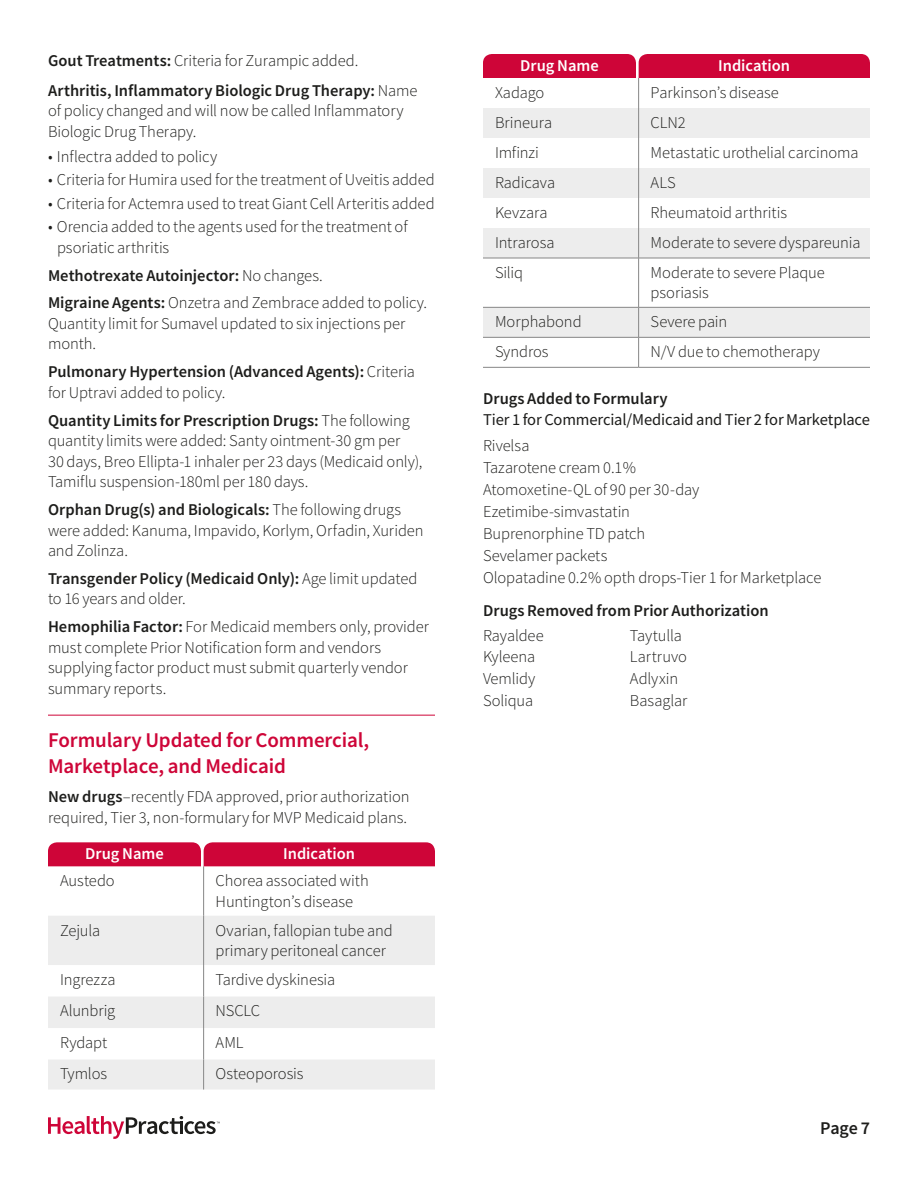
<style>
.page{position:relative;width:918px;height:1188px;background:#fff}
.page>*{position:absolute;margin:0;border:0;box-sizing:border-box;transform-origin:0 0}
.Article_Title{font:600 21px/26.1px "Source Sans Pro";letter-spacing:-.005em;color:#ce0538}
.t1{font:600 18px "Source Sans Pro";color:#1d1d1b}
.Article_Text{font:300 16.5px/20.4px "Source Sans Pro";letter-spacing:-.005em;color:#1d1d1b}
.Bullet_Article_Text{font:300 16.5px/20.4px "Source Sans Pro";letter-spacing:-.005em;color:#1d1d1b}
.Article_Text-2{font:600 16.5px/20.4px "Source Sans Pro";color:#1d1d1b}
.Article_Text-3{font:16.5px/20.4px "Source Sans Pro";letter-spacing:-.01em;color:#1d1d1b}
.t2{font:600 16.5px "Source Sans Pro";color:#fff}
.s1{font-weight:600}
.s2{font-weight:300}
</style>
<div class="page">
<svg style="left:48px;top:1116px;width:172px;height:23px"></svg>
<hr style="left:48px;top:715px;width:387px;height:1px;background:#ce0538">
<div style="left:48px;top:916px;width:387px;height:49px;background:#ededed"></div>
<svg style="left:48px;top:997px;width:387px;height:93px"></svg>
<hr style="left:203px;top:866px;width:1px;height:50px;background:#878787">
<hr style="left:203px;top:916px;width:1px;height:49px;background:#878787">
<hr style="left:203px;top:965px;width:1px;height:32px;background:#878787">
<hr style="left:203px;top:997px;width:1px;height:31px;background:#878787">
<hr style="left:203px;top:1028px;width:1px;height:32px;background:#878787">
<hr style="left:203px;top:1060px;width:1px;height:30px;background:#878787">
<div style="left:48px;top:842px;width:387px;height:24px;background:#ce0538"></div>
<svg style="left:483px;top:108px;width:387px;height:229px;fill:#ededed"></svg>
<hr style="left:638px;top:78px;width:1px;height:30px;background:#878787">
<hr style="left:638px;top:108px;width:1px;height:30px;background:#878787">
<hr style="left:638px;top:138px;width:1px;height:30px;background:#878787">
<hr style="left:638px;top:168px;width:1px;height:30px;background:#878787">
<hr style="left:638px;top:198px;width:1px;height:30px;background:#878787">
<hr style="left:638px;top:228px;width:1px;height:30px;background:#878787">
<hr style="left:638px;top:258px;width:1px;height:49px;background:#878787">
<svg style="left:638px;top:308px;width:1px;height:59px"></svg>
<hr style="left:483px;top:258px;width:156px;height:1px;background:#878787">
<hr style="left:639px;top:258px;width:231px;height:1px;background:#878787">
<hr style="left:483px;top:307px;width:156px;height:1px;background:#878787">
<hr style="left:639px;top:307px;width:231px;height:1px;background:#878787">
<hr style="left:483px;top:337px;width:156px;height:1px;background:#878787">
<hr style="left:639px;top:337px;width:231px;height:1px;background:#878787">
<hr style="left:483px;top:367px;width:156px;height:1px;background:#878787">
<hr style="left:639px;top:367px;width:231px;height:1px;background:#878787">
<div style="left:483px;top:54px;width:387px;height:24px;background:#ce0538"></div>
<p class="Article_Text" style="left:48px;top:51px;width:312px"><span class="s1">Gout Treatments:</span> Criteria for Zurampic added.</p>
<p class="Article_Text" style="left:48px;top:80px;width:371px"><span class="s1">Arthritis, Inflammatory Biologic Drug Therapy:</span> Name of policy changed and will now be called Inflammatory<br>Biologic Drug Therapy.</p>
<p class="Bullet_Article_Text" style="left:48px;top:146px;width:171px">• Inflectra added to policy</p>
<p class="Bullet_Article_Text" style="left:48px;top:170px;width:388px">• Criteria for Humira used for the treatment of Uveitis added</p>
<p class="Bullet_Article_Text" style="left:48px;top:193px;width:388px">• Criteria for Actemra used to treat Giant Cell Arteritis added</p>
<p class="Bullet_Article_Text" style="left:57px;top:216px;width:352px;text-indent:-9px">• Orencia added to the agents used for the treatment of psoriatic arthritis</p>
<p class="Article_Text-2" style="left:48px;top:265px;width:276px">Methotrexate Autoinjector: <span class="s2">No changes.</span></p>
<p class="Article_Text" style="left:48px;top:293px;width:381px"><span class="s1">Migraine Agents:</span> Onzetra and Zembrace added to policy.<br>Quantity limit for Sumavel updated to six injections per month.</p>
<p class="Article_Text-2" style="left:48px;top:362px;width:368px">Pulmonary Hypertension (Advanced Agents): <span class="s2">Criteria for Uptravi added to policy.</span></p>
<p class="Article_Text" style="left:48px;top:410px;width:376px"><span class="s1">Quantity Limits for Prescription Drugs:</span> The following quantity limits were added: Santy ointment-30 gm per<br>30 days, Breo Ellipta-1 inhaler per 23 days (Medicaid only), Tamiflu suspension-180ml per 180 days.</p>
<p class="Article_Text" style="left:48px;top:499px;width:377px"><span class="s1">Orphan Drug(s) and Biologicals:</span> The following drugs were added: Kanuma, Impavido, Korlym, Orfadin, Xuriden and Zolinza.</p>
<p class="Article_Text" style="left:48px;top:568px;width:371px"><span class="s1">Transgender Policy (Medicaid Only):</span> Age limit updated to 16 years and older.</p>
<p class="Article_Text" style="left:48px;top:617px;width:383px"><span class="s1">Hemophilia Factor:</span> For Medicaid members only, provider must complete Prior Notification form and vendors supplying factor product must submit quarterly vendor summary reports.</p>
<p class="Article_Title" style="left:48px;top:727px;width:323px">Formulary Updated for Commercial,<br>Marketplace, and Medicaid</p>
<p class="Article_Text" style="left:48px;top:787px;width:363px"><span class="s1">New drugs</span>–recently FDA approved, prior authorization required, Tier 3, non-formulary for MVP Medicaid plans.</p>
<p class="t2" style="left:85px;top:843px;width:80px">Drug Name</p>
<p class="t2" style="left:283px;top:843px;width:73px">Indication</p>
<p class="Article_Text" style="left:60px;top:871px;width:56px">Austedo</p>
<p class="Article_Text" style="left:216px;top:871px;width:155px">Chorea associated with<br>Huntington’s disease</p>
<p class="Article_Text" style="left:60px;top:920px;width:42px">Zejula</p>
<p class="Article_Text" style="left:216px;top:920px;width:179px">Ovarian, fallopian tube and primary peritoneal cancer</p>
<p class="Article_Text" style="left:60px;top:969px;width:57px">Ingrezza</p>
<p class="Article_Text" style="left:216px;top:969px;width:121px">Tardive dyskinesia</p>
<p class="Article_Text" style="left:60px;top:1001px;width:57px">Alunbrig</p>
<p class="Article_Text" style="left:216px;top:1001px;width:46px">NSCLC</p>
<p class="Article_Text" style="left:60px;top:1032px;width:49px">Rydapt</p>
<p class="Article_Text" style="left:216px;top:1032px;width:29px">AML</p>
<p class="Article_Text" style="left:60px;top:1064px;width:49px">Tymlos</p>
<p class="Article_Text" style="left:216px;top:1064px;width:89px">Osteoporosis</p>
<p class="t2" style="left:520px;top:55px;width:80px">Drug Name</p>
<p class="t2" style="left:718px;top:55px;width:73px">Indication</p>
<p class="Article_Text" style="left:495px;top:82px;width:51px">Xadago</p>
<p class="Article_Text" style="left:651px;top:82px;width:130px">Parkinson’s disease</p>
<p class="Article_Text" style="left:495px;top:112px;width:59px">Brineura</p>
<p class="Article_Text" style="left:651px;top:112px;width:37px">CLN2</p>
<p class="Article_Text" style="left:495px;top:142px;width:46px">Imfinzi</p>
<p class="Article_Text" style="left:651px;top:142px;width:209px">Metastatic urothelial carcinoma</p>
<p class="Article_Text" style="left:495px;top:172px;width:62px">Radicava</p>
<p class="Article_Text" style="left:651px;top:172px;width:27px">ALS</p>
<p class="Article_Text" style="left:495px;top:202px;width:54px">Kevzara</p>
<p class="Article_Text" style="left:651px;top:202px;width:138px">Rheumatoid arthritis</p>
<p class="Article_Text" style="left:495px;top:232px;width:61px">Intrarosa</p>
<p class="Article_Text" style="left:651px;top:232px;width:211px">Moderate to severe dyspareunia</p>
<p class="Article_Text" style="left:495px;top:262px;width:30px">Siliq</p>
<p class="Article_Text" style="left:651px;top:262px;width:176px">Moderate to severe Plaque psoriasis</p>
<p class="Article_Text" style="left:495px;top:312px;width:88px">Morphabond</p>
<p class="Article_Text" style="left:651px;top:312px;width:78px">Severe pain</p>
<p class="Article_Text" style="left:495px;top:342px;width:55px">Syndros</p>
<p class="Article_Text" style="left:651px;top:342px;width:171px">N/V due to chemotherapy</p>
<p class="Article_Text-3" style="left:483px;top:389px;width:389px"><span class="s1">Drugs Added to Formulary<br></span>Tier 1 for Commercial/Medicaid and Tier 2 for Marketplace</p>
<p class="Article_Text" style="left:483px;top:436px;width:48px">Rivelsa</p>
<p class="Article_Text" style="left:483px;top:458px;width:155px">Tazarotene cream 0.1%</p>
<p class="Article_Text" style="left:483px;top:480px;width:218px">Atomoxetine-QL of 90 per 30-day</p>
<p class="Article_Text" style="left:483px;top:502px;width:149px">Ezetimibe-simvastatin</p>
<p class="Article_Text" style="left:483px;top:524px;width:164px">Buprenorphine TD patch</p>
<p class="Article_Text" style="left:483px;top:545px;width:126px">Sevelamer packets</p>
<p class="Article_Text" style="left:483px;top:567px;width:340px">Olopatadine 0.2% opth drops-Tier 1 for Marketplace</p>
<p class="Article_Text-2" style="left:483px;top:600px;width:287px">Drugs Removed from Prior Authorization</p>
<p class="Article_Text" style="left:483px;top:625px;width:62px">Rayaldee</p>
<p class="Article_Text" style="left:630px;top:625px;width:53px">Taytulla</p>
<p class="Article_Text" style="left:483px;top:647px;width:54px">Kyleena</p>
<p class="Article_Text" style="left:630px;top:647px;width:59px">Lartruvo</p>
<p class="Article_Text" style="left:483px;top:669px;width:54px">Vemlidy</p>
<p class="Article_Text" style="left:630px;top:669px;width:50px">Adlyxin</p>
<p class="Article_Text" style="left:483px;top:691px;width:52px">Soliqua</p>
<p class="Article_Text" style="left:630px;top:691px;width:59px">Basaglar</p>
<p class="t1" style="left:820px;top:1116px;width:51px">Page 7</p>
</div>
